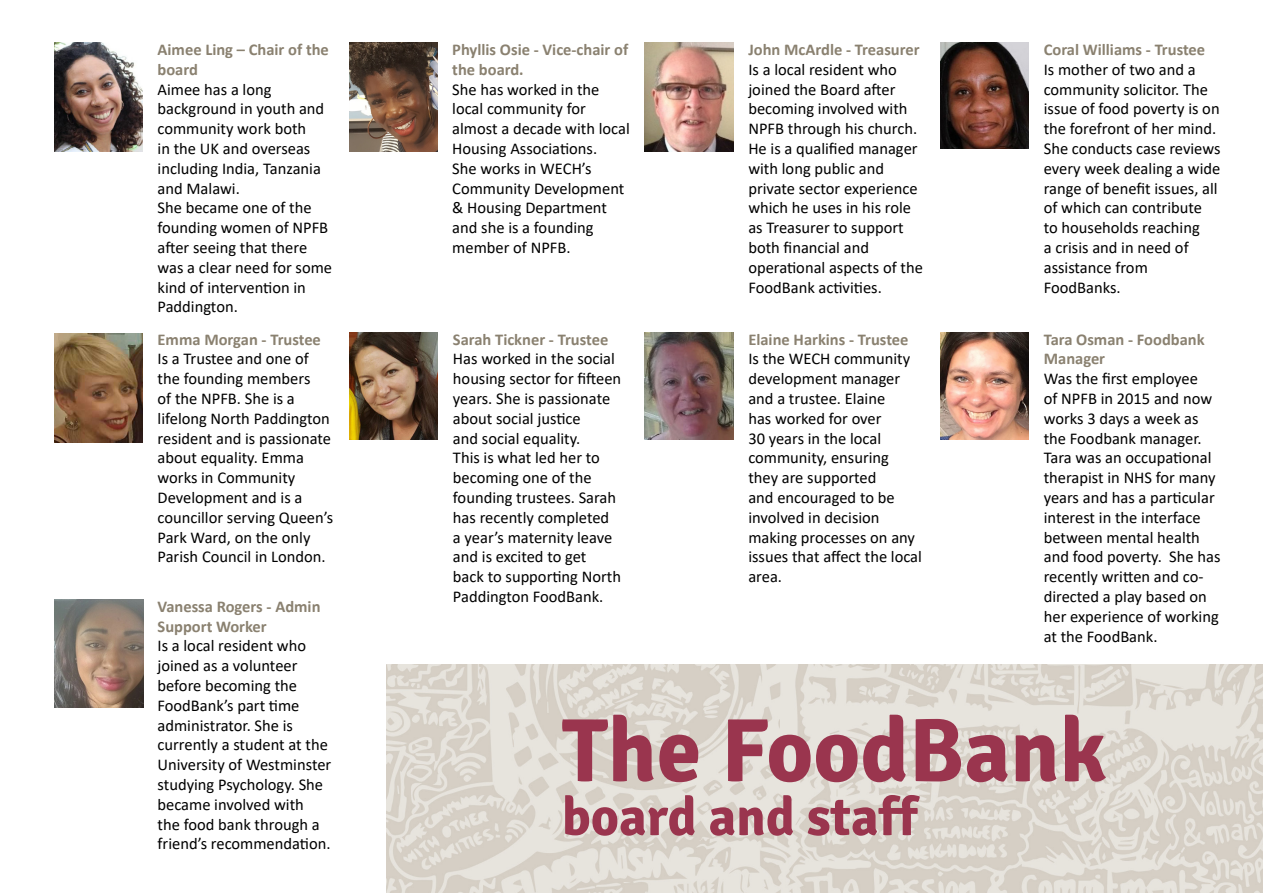
<style>
.page{position:relative;width:1263px;height:893px;background:#fff}
.page>*{position:absolute;margin:0;border:0;box-sizing:border-box;transform-origin:0 0}
.t1{font:700 90px "Signika";color:#9a354e}
.t2{font:700 54px "Signika";color:#9a354e}
.t3{font:16.5px/19.8px "Calibri";color:#000}
.t4{font:700 16.5px/19.8px "Calibri";color:#8a8170}
</style>
<div class="page">
<img style="left:54px;top:43px;width:88px;height:108px">
<img style="left:940px;top:43px;width:88px;height:106px">
<img style="left:645px;top:332px;width:88px;height:107px">
<img style="left:349px;top:43px;width:89px;height:108px">
<img style="left:54px;top:334px;width:88px;height:109px">
<img style="left:940px;top:332px;width:89px;height:107px">
<img style="left:645px;top:43px;width:88px;height:108px">
<img style="left:349px;top:332px;width:89px;height:107px">
<img style="left:55px;top:599px;width:88px;height:108px">
<img style="left:387px;top:664px;width:876px;height:229px">
<p class="t4" style="left:158px;top:39px;width:173px">Aimee Ling – Chair of the board</p>
<p class="t3" style="left:158px;top:79px;width:176px">Aimee has a long background in youth and community work both<br>in the UK and overseas including India, Tanzania and Malawi.<br>She became one of the founding women of NPFB after seeing that there was a clear need for some kind of intervention in<br>Paddington.</p>
<p class="t4" style="left:158px;top:329px;width:165px">Emma Morgan - Trustee</p>
<p class="t3" style="left:158px;top:349px;width:177px">Is a Trustee and one of the founding members<br>of the NPFB. She is a lifelong North Paddington resident and is passionate about equality. Emma works in Community<br>Development and is a councillor serving Queen’s<br>Park Ward, on the only<br>Parish Council in London.</p>
<p class="t4" style="left:158px;top:596px;width:164px">Vanessa Rogers - Admin<br>Support Worker</p>
<p class="t3" style="left:158px;top:635px;width:175px">Is a local resident who joined as a volunteer before becoming the<br>FoodBank’s part time administrator. She is currently a student at the<br>University of Westminster studying Psychology. She became involved with<br>the food bank through a friend’s recommendation.</p>
<p class="t4" style="left:452px;top:39px;width:177px">Phyllis Osie - Vice-chair of the board.</p>
<p class="t3" style="left:452px;top:79px;width:179px">She has worked in the local community for almost a decade with local<br>Housing Associations.<br>She works in WECH’s<br>Community Development &amp; Housing Department and she is a founding member of NPFB.</p>
<p class="t4" style="left:453px;top:329px;width:157px">Sarah Tickner - Trustee</p>
<p class="t3" style="left:453px;top:349px;width:170px">Has worked in the social housing sector for fifteen years. She is passionate about social justice<br>and social equality.<br>This is what led her to becoming one of the founding trustees. Sarah has recently completed<br>a year’s maternity leave and is excited to get back to supporting North<br>Paddington FoodBank.</p>
<p class="t4" style="left:748px;top:39px;width:173px">John McArdle - Treasurer</p>
<p class="t3" style="left:748px;top:59px;width:176px">Is a local resident who joined the Board after becoming involved with<br>NPFB through his church.<br>He is a qualified manager with long public and private sector experience which he uses in his role as Treasurer to support both financial and operational aspects of the<br>FoodBank activities.</p>
<p class="t4" style="left:748px;top:329px;width:162px">Elaine Harkins - Trustee</p>
<p class="t3" style="left:748px;top:349px;width:175px">Is the WECH community development manager and a trustee. Elaine<br>has worked for over<br>30 years in the local community, ensuring they are supported<br>and encouraged to be involved in decision making processes on any issues that affect the local area.</p>
<p class="t4" style="left:1044px;top:39px;width:163px">Coral Williams - Trustee</p>
<p class="t3" style="left:1044px;top:59px;width:178px">Is mother of two and a community solicitor. The issue of food poverty is on the forefront of her mind.<br>She conducts case reviews every week dealing a wide range of benefit issues, all of which can contribute<br>to households reaching<br>a crisis and in need of assistance from<br>FoodBanks.</p>
<p class="t4" style="left:1044px;top:329px;width:162px">Tara Osman - Foodbank<br>Manager</p>
<p class="t3" style="left:1044px;top:368px;width:178px">Was the first employee<br>of NPFB in 2015 and now works 3 days a week as the Foodbank manager.<br>Tara was an occupational therapist in NHS for many years and has a particular interest in the interface between mental health and food poverty. She has recently written and co&shy;directed a play based on her experience of working at the FoodBank.</p>
<h1 class="t1" style="left:562px;top:696px;width:546px">The FoodBank</h1>
<h2 class="t2" style="left:562px;top:784px;width:357px">board and staff</h2>
</div>
